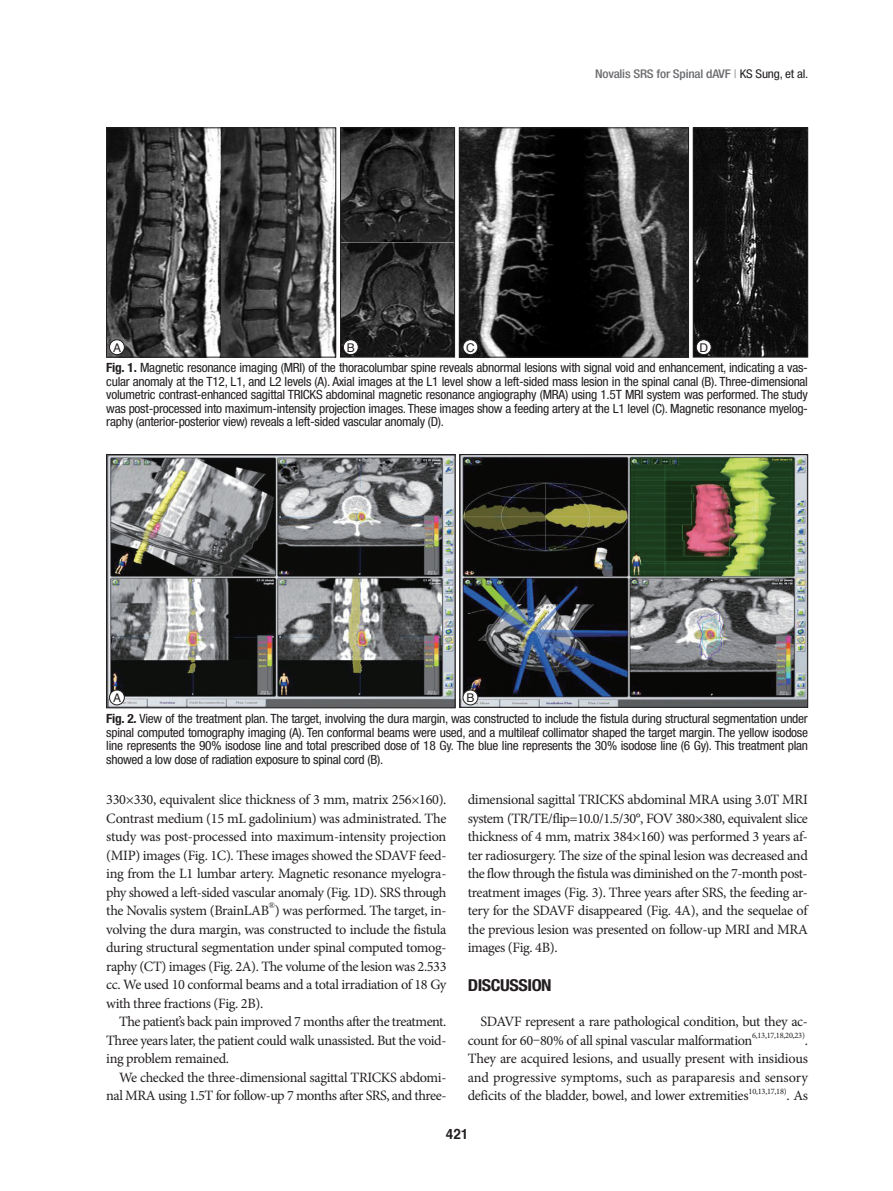
<style>
.page{position:relative;width:893px;height:1191px;background:#fff}
.page>*{position:absolute;margin:0;border:0;box-sizing:border-box;transform-origin:0 0}
.큰제목{font:700 condensed 16.5px "Helvetica Neue LT Std";letter-spacing:-.025em;color:#231f20;scale:1.1 1}
.본문_JKNS{font:14.25px/18.5px "Minion Pro";letter-spacing:-.03em;color:#231f20;text-align:justify}
.t1{font:700 14.25px "Helvetica";color:#231f20;scale:.95 1}
.그림제목_JKNS{font:condensed 12.75px/13.5px "Helvetica Neue LT Std";letter-spacing:-.02em;color:#231f20;text-align:justify;scale:1.05 1}
.런닝_JKNS{font:500 condensed 12px "Helvetica Neue LT Std";letter-spacing:-.015em;color:#6c6d70;scale:1.1 1}
.t2{font:12px "Helvetica";color:#231f20}
.본문_JKNS-2{font:8.25px "Minion Pro";letter-spacing:-.025em;color:#231f20}
.본문_JKNS-3{font:8.25px "Garamond";color:#231f20}
.s1{color:#a8a9ad}
.s2{font-weight:400;color:#231f20}
.s3{font-weight:700}
</style>
<div class="page">
<img style="left:108px;top:130px;width:226px;height:225px">
<div style="left:106px;top:128px;width:230px;height:229px;border:1px solid #231f20"></div>
<img style="left:342px;top:130px;width:111px;height:225px">
<div style="left:340px;top:128px;width:115px;height:229px;border:1px solid #231f20"></div>
<img style="left:461px;top:130px;width:226px;height:225px">
<div style="left:459px;top:128px;width:230px;height:229px;border:1px solid #231f20"></div>
<img style="left:695px;top:130px;width:111px;height:225px">
<div style="left:693px;top:128px;width:115px;height:229px;border:1px solid #231f20"></div>
<div style="left:109px;top:340px;width:15px;height:15px;background:#fff;border-radius:50%"></div>
<div style="left:109px;top:339px;width:16px;height:16px;border:1px solid #231f20;border-radius:50%"></div>
<div style="left:343px;top:340px;width:15px;height:15px;background:#fff;border-radius:50%"></div>
<div style="left:343px;top:339px;width:15px;height:16px;border:1px solid #231f20;border-radius:50%"></div>
<div style="left:463px;top:340px;width:15px;height:15px;background:#fff;border-radius:50%"></div>
<div style="left:463px;top:339px;width:15px;height:16px;border:1px solid #231f20;border-radius:50%"></div>
<div style="left:696px;top:340px;width:15px;height:15px;background:#fff;border-radius:50%"></div>
<div style="left:696px;top:339px;width:15px;height:16px;border:1px solid #231f20;border-radius:50%"></div>
<img style="left:108px;top:456px;width:345px;height:250px">
<div style="left:106px;top:454px;width:349px;height:254px;border:1px solid #231f20"></div>
<img style="left:461px;top:456px;width:345px;height:249px">
<div style="left:459px;top:454px;width:349px;height:253px;border:1px solid #231f20"></div>
<div style="left:109px;top:690px;width:15px;height:15px;background:#fff;border-radius:50%"></div>
<div style="left:109px;top:690px;width:16px;height:15px;border:1px solid #231f20;border-radius:50%"></div>
<div style="left:463px;top:690px;width:15px;height:15px;background:#fff;border-radius:50%"></div>
<div style="left:463px;top:690px;width:15px;height:15px;border:1px solid #231f20;border-radius:50%"></div>
<p class="런닝_JKNS" style="left:595px;top:67px;width:195px">Novalis SRS for Spinal dAVF <span class="s1">|</span> <span class="s2">KS Sung, et al.</span></p>
<p class="t2" style="left:113px;top:338px;width:10px">A</p>
<p class="t2" style="left:347px;top:338px;width:10px">B</p>
<p class="t2" style="left:466px;top:338px;width:10px">C</p>
<p class="t2" style="left:699px;top:338px;width:10px">D</p>
<p class="그림제목_JKNS" style="left:106px;top:361px;width:670px"><span class="s3">Fig. 1.</span> Magnetic resonance imaging (MRI) of the thoracolumbar spine reveals abnormal lesions with signal void and enhancement, indicating a vas&shy;cular anomaly at the T12, L1, and L2 levels (A). Axial images at the L1 level show a left-sided mass lesion in the spinal canal (B). Three-dimensional volumetric contrast-enhanced sagittal TRICKS abdominal magnetic resonance angiography (MRA) using 1.5T MRI system was performed. The study was post-processed into maximum-intensity projection images. These images show a feeding artery at the L1 level (C). Magnetic resonance myelog&shy;raphy (anterior-posterior view) reveals a left-sided vascular anomaly (D).</p>
<p class="t2" style="left:113px;top:688px;width:10px">A</p>
<p class="t2" style="left:466px;top:688px;width:10px">B</p>
<p class="그림제목_JKNS" style="left:106px;top:712px;width:670px"><span class="s3">Fig. 2.</span> View of the treatment plan. The target, involving the dura margin, was constructed to include the fistula during structural segmentation under spinal computed tomography imaging (A). Ten conformal beams were used, and a multileaf collimator shaped the target margin. The yellow isodose line represents the 90% isodose line and total prescribed dose of 18 Gy. The blue line represents the 30% isodose line (6 Gy). This treatment plan showed a low dose of radiation exposure to spinal cord (B).</p>
<p class="본문_JKNS" style="left:106px;top:790px;width:342px">330×330, equivalent slice thickness of 3 mm, matrix 256×160).<br>Contrast medium (15 mL gadolinium) was administrated. The study was post-processed into maximum-intensity projection (MIP) images (Fig. 1C). These images showed the SDAVF feed&shy;ing from the L1 lumbar artery. Magnetic resonance myelogra&shy;phy showed a left-sided vascular anomaly (Fig. 1D). SRS through the Novalis system (BrainLAB ) was performed. The target, in-</p>
<p class="본문_JKNS-3" style="left:269px;top:900px;width:8px">®</p>
<p class="본문_JKNS" style="left:106px;top:920px;width:342px">volving the dura margin, was constructed to include the fistula during structural segmentation under spinal computed tomog&shy;raphy (CT) images (Fig. 2A). The volume of the lesion was 2.533 cc. We used 10 conformal beams and a total irradiation of 18 Gy with three fractions (Fig. 2B).</p>
<p class="본문_JKNS" style="left:106px;top:1012px;width:342px;text-indent:13px">The patient’s back pain improved 7 months after the treatment.<br>Three years later, the patient could walk unassisted. But the void&shy;ing problem remained.</p>
<p class="본문_JKNS" style="left:106px;top:1068px;width:342px;text-align:right">We checked the three-dimensional sagittal TRICKS abdomi&shy;nal MRA using 1.5T for follow-up 7 months after SRS, and three-</p>
<p class="본문_JKNS" style="left:468px;top:790px;width:342px">dimensional sagittal TRICKS abdominal MRA using 3.0T MRI system (TR/TE/flip=10.0/1.5/30°, FOV 380×380, equivalent slice thickness of 4 mm, matrix 384×160) was performed 3 years af&shy;ter radiosurgery. The size of the spinal lesion was decreased and the flow through the fistula was diminished on the 7-month post&shy;treatment images (Fig. 3). Three years after SRS, the feeding ar&shy;tery for the SDAVF disappeared (Fig. 4A), and the sequelae of the previous lesion was presented on follow-up MRI and MRA images (Fig. 4B).</p>
<p class="큰제목" style="left:468px;top:975px;width:78px">DISCUSSION</p>
<p class="본문_JKNS" style="left:468px;top:1012px;width:342px;text-indent:13px">SDAVF represent a rare pathological condition, but they ac&shy;count for 60–80% of all spinal vascular malformation</p>
<p class="본문_JKNS-2" style="left:752px;top:1029px;width:54px">6,13,17,18,20,23)</p>
<p class="본문_JKNS" style="left:468px;top:1031px;width:342px;text-indent:337px">.<br>They are acquired lesions, and usually present with insidious and progressive symptoms, such as paraparesis and sensory deficits of the bladder, bowel, and lower extremities</p>
<p class="본문_JKNS-2" style="left:749px;top:1085px;width:40px">10,13,17,18)</p>
<p class="본문_JKNS" style="left:787px;top:1086px;width:23px">. As</p>
<p class="t1" style="left:446px;top:1123px;width:25px">421</p>
</div>
